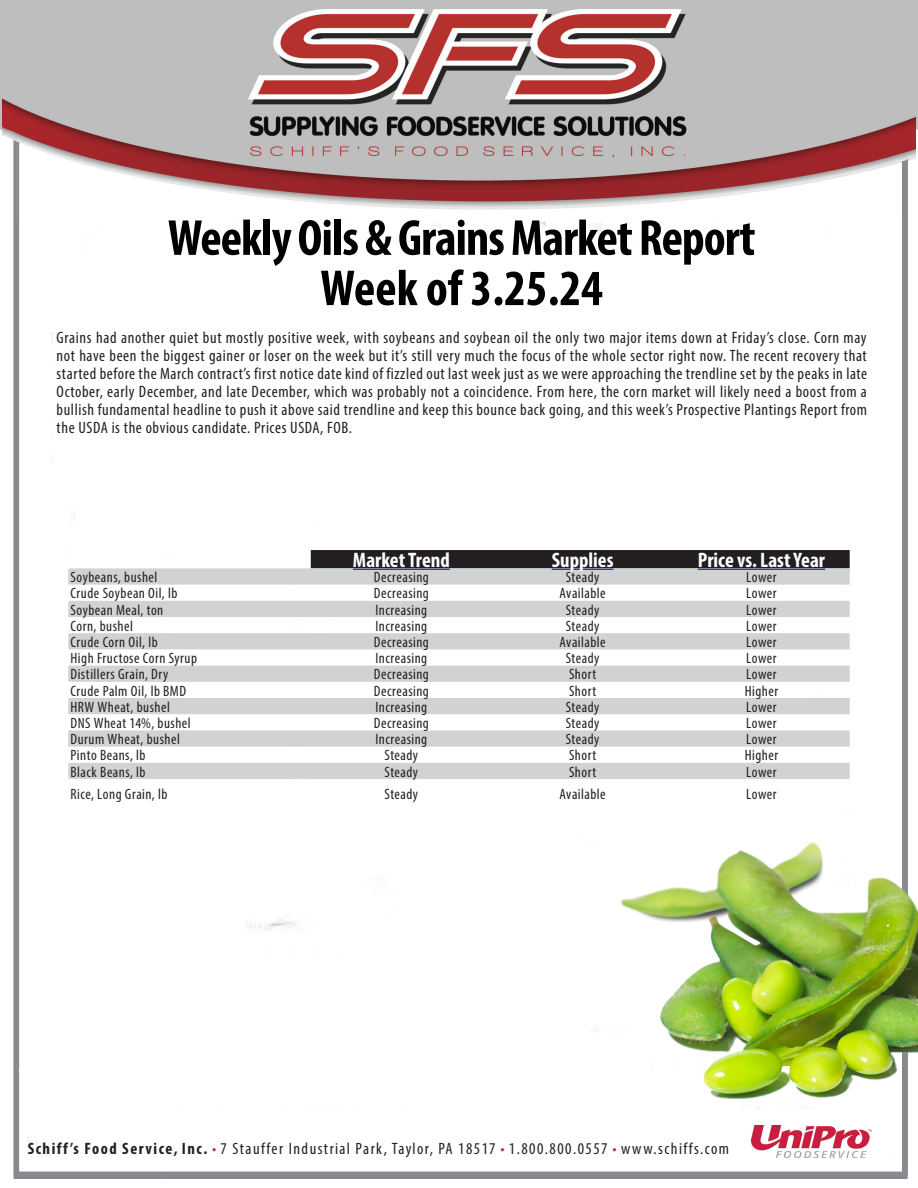
<style>
.page{position:relative;width:918px;height:1188px;background:#fff}
.page>*{position:absolute;margin:0;border:0;box-sizing:border-box;transform-origin:0 0}
.Market_Reports_Title{font:700 condensed 51px "Myriad Pro";letter-spacing:-.02em;color:#000}
.Updated_subtitle{font:700 condensed 51px "Myriad Pro";color:#000}
.t1{font:700 condensed 21px "Myriad Pro";color:#fff}
.Market_Report_Paragraph{font:condensed 16.5px/18px "Myriad Pro";letter-spacing:.035em;color:#231f20;text-align:justify}
.Address{font:condensed 16.5px "Myriad Pro";letter-spacing:.09em;color:#231f20}
.t2{font:condensed 15px "Myriad Pro";letter-spacing:.035em;color:#231f20}
.s1{font-weight:700}
.s2{color:#d1232a}
</style>
<div class="page">
<div style="left:0;top:0;width:918px;height:130px;background:#bfbebe"></div>
<img style="left:3px;top:4px;width:913px;height:1175px">
<div style="left:311px;top:550px;width:539px;height:18px;background:#231f20"></div>
<svg style="left:68px;top:568px;width:782px;height:211px;fill:#d1d2d4"></svg>
<hr style="left:353px;top:569px;width:97px;height:1px;background:#000080">
<hr style="left:552px;top:569px;width:62px;height:1px;background:#000080">
<hr style="left:698px;top:569px;width:127px;height:1px;background:#000080">
<img style="left:614px;top:843px;width:304px;height:269px">
<div style="left:733px;top:1119px;width:157px;height:45px;background:#fff"></div>
<img style="left:751px;top:1126px;width:121px;height:31px">
<p class="Market_Reports_Title" style="left:168px;top:206px;width:589px">Weekly Oils &amp; Grains Market Report</p>
<p class="Updated_subtitle" style="left:320px;top:256px;width:284px">Week of 3.25.24</p>
<p class="Market_Report_Paragraph" style="left:57px;top:329px;width:812px">Grains had another quiet but mostly positive week, with soybeans and soybean oil the only two major items down at Friday’s close. Corn may not have been the biggest gainer or loser on the week but it’s still very much the focus of the whole sector right now. The recent recovery that started before the March contract’s first notice date kind of fizzled out last week just as we were approaching the trendline set by the peaks in late October, early December, and late December, which was probably not a coincidence. From here, the corn market will likely need a boost from a bullish fundamental headline to push it above said trendline and keep this bounce back going, and this week’s Prospective Plantings Report from the USDA is the obvious candidate. Prices USDA, FOB.</p>
<p class="t1" style="left:353px;top:547px;width:98px">Market Trend</p>
<p class="t1" style="left:552px;top:547px;width:63px">Supplies</p>
<p class="t1" style="left:698px;top:547px;width:129px">Price vs. Last Year</p>
<p class="t2" style="left:71px;top:568px;width:88px">Soybeans, bushel</p>
<p class="t2" style="left:374px;top:568px;width:57px">Decreasing</p>
<p class="t2" style="left:566px;top:568px;width:35px">Steady</p>
<p class="t2" style="left:746px;top:568px;width:32px">Lower</p>
<p class="t2" style="left:71px;top:584px;width:108px">Crude Soybean Oil, lb</p>
<p class="t2" style="left:374px;top:584px;width:57px">Decreasing</p>
<p class="t2" style="left:560px;top:584px;width:48px">Available</p>
<p class="t2" style="left:746px;top:584px;width:32px">Lower</p>
<p class="t2" style="left:71px;top:601px;width:94px">Soybean Meal, ton</p>
<p class="t2" style="left:375px;top:601px;width:53px">Increasing</p>
<p class="t2" style="left:566px;top:601px;width:35px">Steady</p>
<p class="t2" style="left:746px;top:601px;width:32px">Lower</p>
<p class="t2" style="left:71px;top:617px;width:64px">Corn, bushel</p>
<p class="t2" style="left:375px;top:617px;width:53px">Increasing</p>
<p class="t2" style="left:566px;top:617px;width:35px">Steady</p>
<p class="t2" style="left:746px;top:617px;width:32px">Lower</p>
<p class="t2" style="left:71px;top:633px;width:89px">Crude Corn Oil, lb</p>
<p class="t2" style="left:374px;top:633px;width:57px">Decreasing</p>
<p class="t2" style="left:560px;top:633px;width:48px">Available</p>
<p class="t2" style="left:746px;top:633px;width:32px">Lower</p>
<p class="t2" style="left:71px;top:649px;width:128px">High Fructose Corn Syrup</p>
<p class="t2" style="left:375px;top:649px;width:53px">Increasing</p>
<p class="t2" style="left:566px;top:649px;width:35px">Steady</p>
<p class="t2" style="left:746px;top:649px;width:32px">Lower</p>
<p class="t2" style="left:71px;top:665px;width:99px">Distillers Grain, Dry</p>
<p class="t2" style="left:374px;top:665px;width:57px">Decreasing</p>
<p class="t2" style="left:569px;top:665px;width:29px">Short</p>
<p class="t2" style="left:746px;top:665px;width:32px">Lower</p>
<p class="t2" style="left:71px;top:682px;width:117px">Crude Palm Oil, lb BMD</p>
<p class="t2" style="left:374px;top:682px;width:57px">Decreasing</p>
<p class="t2" style="left:569px;top:682px;width:29px">Short</p>
<p class="t2" style="left:745px;top:682px;width:35px">Higher</p>
<p class="t2" style="left:71px;top:698px;width:101px">HRW Wheat, bushel</p>
<p class="t2" style="left:375px;top:698px;width:53px">Increasing</p>
<p class="t2" style="left:566px;top:698px;width:35px">Steady</p>
<p class="t2" style="left:746px;top:698px;width:32px">Lower</p>
<p class="t2" style="left:71px;top:714px;width:122px">DNS Wheat 14%, bushel</p>
<p class="t2" style="left:374px;top:714px;width:57px">Decreasing</p>
<p class="t2" style="left:566px;top:714px;width:35px">Steady</p>
<p class="t2" style="left:746px;top:714px;width:32px">Lower</p>
<p class="t2" style="left:71px;top:730px;width:111px">Durum Wheat, bushel</p>
<p class="t2" style="left:375px;top:730px;width:53px">Increasing</p>
<p class="t2" style="left:566px;top:730px;width:35px">Steady</p>
<p class="t2" style="left:746px;top:730px;width:32px">Lower</p>
<p class="t2" style="left:71px;top:746px;width:76px">Pinto Beans, lb</p>
<p class="t2" style="left:385px;top:746px;width:35px">Steady</p>
<p class="t2" style="left:569px;top:746px;width:29px">Short</p>
<p class="t2" style="left:745px;top:746px;width:35px">Higher</p>
<p class="t2" style="left:71px;top:763px;width:77px">Black Beans, lb</p>
<p class="t2" style="left:385px;top:763px;width:35px">Steady</p>
<p class="t2" style="left:569px;top:763px;width:29px">Short</p>
<p class="t2" style="left:746px;top:763px;width:32px">Lower</p>
<p class="t2" style="left:71px;top:785px;width:98px">Rice, Long Grain, lb</p>
<p class="t2" style="left:385px;top:785px;width:35px">Steady</p>
<p class="t2" style="left:560px;top:785px;width:48px">Available</p>
<p class="t2" style="left:746px;top:785px;width:32px">Lower</p>
<p class="Address" style="left:28px;top:1138px;width:703px"><span class="s1">Schiff’s Food Service, Inc.</span> <span class="s2">•</span> 7 Stauffer Industrial Park, Taylor, PA 18517 <span class="s2">•</span> 1.800.800.0557 <span class="s2">•</span> www.schiffs.com</p>
</div>
